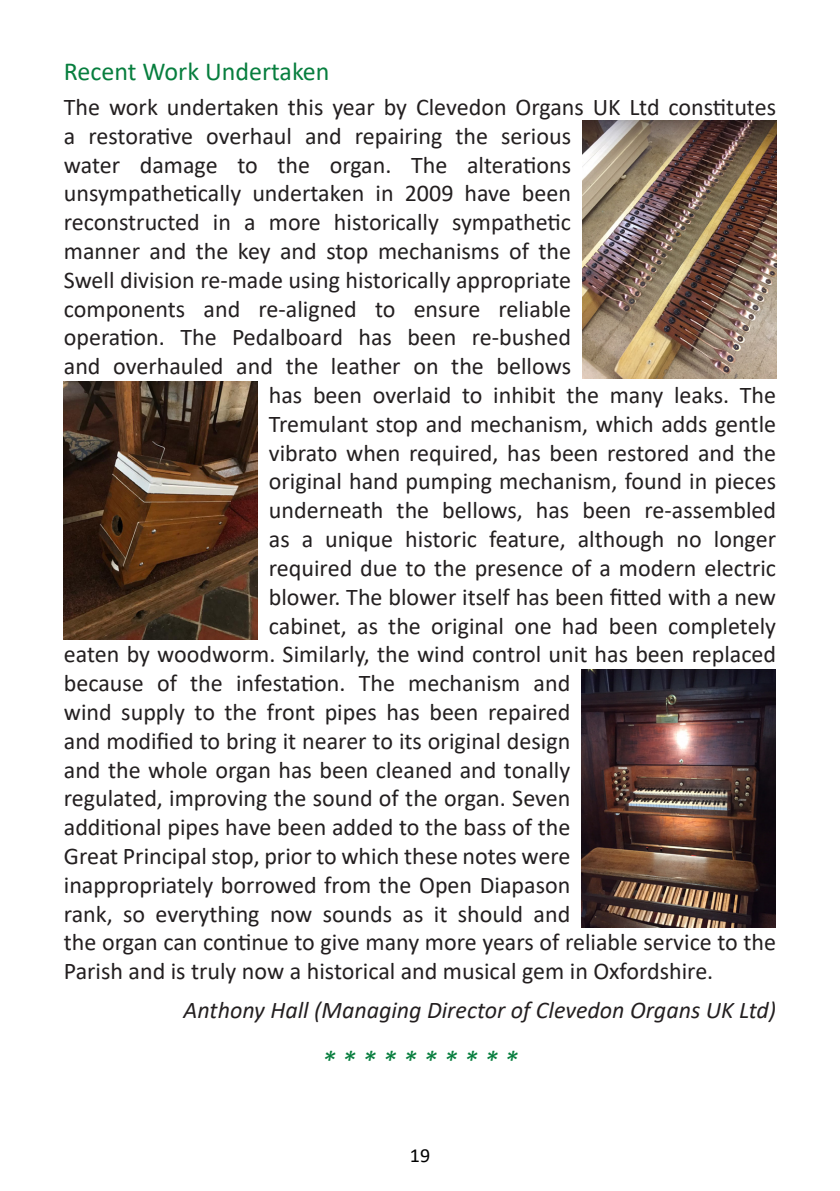
<style>
.page{position:relative;width:840px;height:1191px;background:#fff}
.page>*{position:absolute;margin:0;border:0;box-sizing:border-box;transform-origin:0 0}
._4PMN_Heading_2{font:italic 28px "Calibri";color:#077e3e}
._4PMN_Heading_3{font:26px "Calibri";color:#077e3e}
._4PMN_Body_min_spaci{font:24px "Calibri";color:#231f20}
._4PMN_Body_min_spaci-2{font:italic 24px "Calibri";color:#231f20}
.t1{font:20px "Calibri";color:#000}
</style>
<div class="page">
<img style="left:582px;top:120px;width:193px;height:258px">
<img style="left:64px;top:381px;width:193px;height:258px">
<img style="left:581px;top:669px;width:194px;height:258px">
<p class="_4PMN_Heading_3" style="left:64px;top:54px;width:267px">Recent Work Undertaken</p>
<p class="_4PMN_Body_min_spaci" style="left:64px;top:90px;width:713px">The work undertaken this year by Clevedon Organs UK Ltd constitutes</p>
<p class="_4PMN_Body_min_spaci" style="left:64px;top:119px;width:508px">a restorative overhaul and repairing the serious</p>
<p class="_4PMN_Body_min_spaci" style="left:64px;top:148px;width:508px">water damage to the organ. The alterations</p>
<p class="_4PMN_Body_min_spaci" style="left:64px;top:177px;width:508px">unsympathetically undertaken in 2009 have been</p>
<p class="_4PMN_Body_min_spaci" style="left:64px;top:205px;width:508px">reconstructed in a more historically sympathetic</p>
<p class="_4PMN_Body_min_spaci" style="left:64px;top:234px;width:508px">manner and the key and stop mechanisms of the</p>
<p class="_4PMN_Body_min_spaci" style="left:64px;top:263px;width:508px">Swell division re-made using historically appropriate</p>
<p class="_4PMN_Body_min_spaci" style="left:64px;top:292px;width:508px">components and re-aligned to ensure reliable</p>
<p class="_4PMN_Body_min_spaci" style="left:64px;top:321px;width:508px">operation. The Pedalboard has been re-bushed</p>
<p class="_4PMN_Body_min_spaci" style="left:64px;top:349px;width:508px">and overhauled and the leather on the bellows</p>
<p class="_4PMN_Body_min_spaci" style="left:269px;top:378px;width:508px">has been overlaid to inhibit the many leaks. The</p>
<p class="_4PMN_Body_min_spaci" style="left:269px;top:407px;width:508px">Tremulant stop and mechanism, which adds gentle</p>
<p class="_4PMN_Body_min_spaci" style="left:269px;top:436px;width:508px">vibrato when required, has been restored and the</p>
<p class="_4PMN_Body_min_spaci" style="left:269px;top:465px;width:508px">original hand pumping mechanism, found in pieces</p>
<p class="_4PMN_Body_min_spaci" style="left:269px;top:493px;width:508px">underneath the bellows, has been re-assembled</p>
<p class="_4PMN_Body_min_spaci" style="left:269px;top:522px;width:508px">as a unique historic feature, although no longer</p>
<p class="_4PMN_Body_min_spaci" style="left:269px;top:551px;width:508px">required due to the presence of a modern electric</p>
<p class="_4PMN_Body_min_spaci" style="left:269px;top:580px;width:508px">blower. The blower itself has been fitted with a new</p>
<p class="_4PMN_Body_min_spaci" style="left:269px;top:609px;width:508px">cabinet, as the original one had been completely</p>
<p class="_4PMN_Body_min_spaci" style="left:64px;top:637px;width:713px">eaten by woodworm. Similarly, the wind control unit has been replaced</p>
<p class="_4PMN_Body_min_spaci" style="left:64px;top:666px;width:507px">because of the infestation. The mechanism and</p>
<p class="_4PMN_Body_min_spaci" style="left:64px;top:695px;width:507px">wind supply to the front pipes has been repaired</p>
<p class="_4PMN_Body_min_spaci" style="left:64px;top:724px;width:507px">and modified to bring it nearer to its original design</p>
<p class="_4PMN_Body_min_spaci" style="left:64px;top:753px;width:507px">and the whole organ has been cleaned and tonally</p>
<p class="_4PMN_Body_min_spaci" style="left:64px;top:781px;width:507px">regulated, improving the sound of the organ. Seven</p>
<p class="_4PMN_Body_min_spaci" style="left:64px;top:810px;width:507px">additional pipes have been added to the bass of the</p>
<p class="_4PMN_Body_min_spaci" style="left:64px;top:839px;width:507px">Great Principal stop, prior to which these notes were</p>
<p class="_4PMN_Body_min_spaci" style="left:64px;top:868px;width:507px">inappropriately borrowed from the Open Diapason</p>
<p class="_4PMN_Body_min_spaci" style="left:64px;top:897px;width:507px">rank, so everything now sounds as it should and</p>
<p class="_4PMN_Body_min_spaci" style="left:64px;top:925px;width:713px">the organ can continue to give many more years of reliable service to the</p>
<p class="_4PMN_Body_min_spaci" style="left:64px;top:954px;width:650px">Parish and is truly now a historical and musical gem in Oxfordshire.</p>
<p class="_4PMN_Body_min_spaci-2" style="left:183px;top:993px;width:593px">Anthony Hall (Managing Director of Clevedon Organs UK Ltd)</p>
<p class="_4PMN_Heading_2" style="left:321px;top:1041px;width:198px">* * * * * * * * * *</p>
<p class="t1" style="left:409px;top:1141px;width:22px">19</p>
</div>
